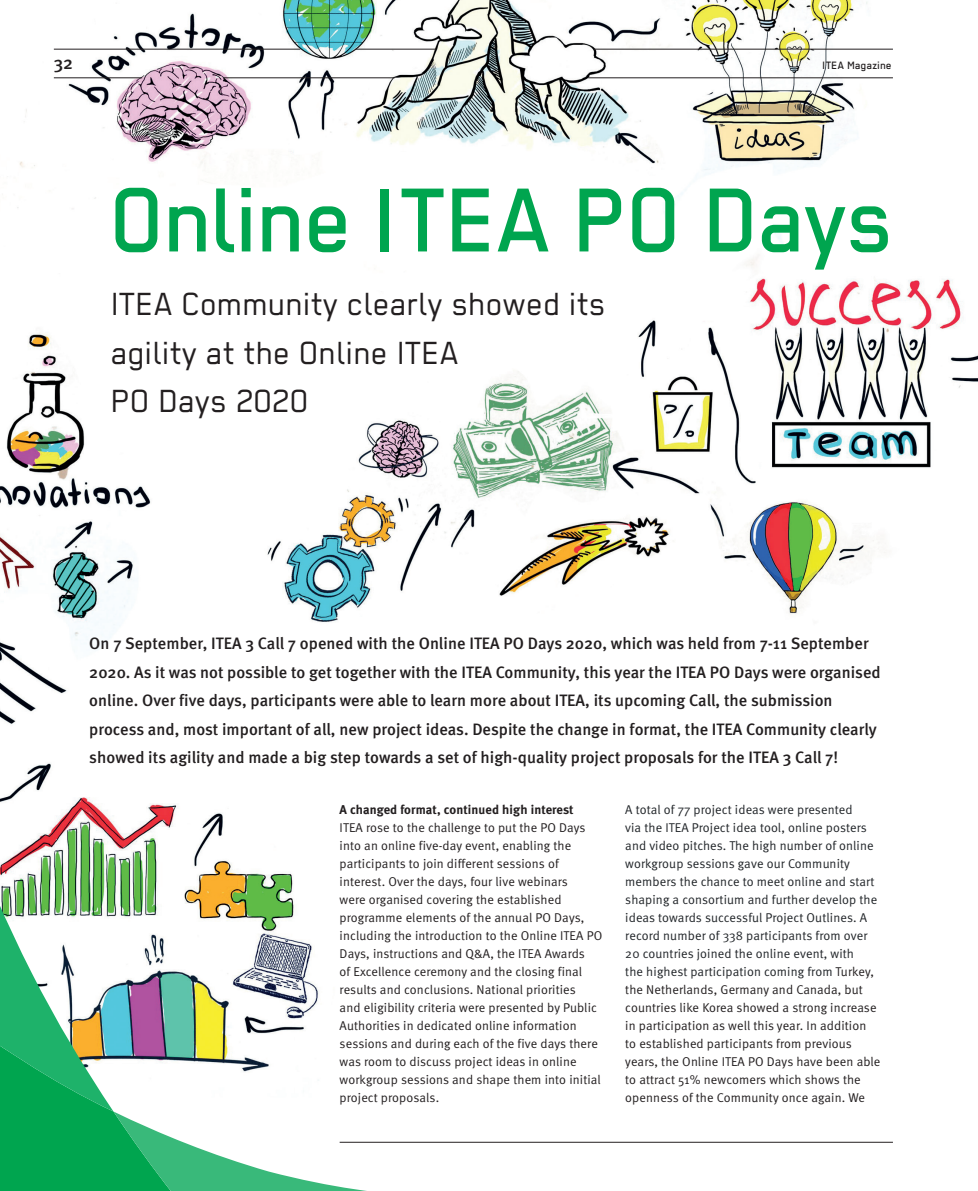
<style>
.page{position:relative;width:978px;height:1191px;background:#fff}
.page>*{position:absolute;margin:0;border:0;box-sizing:border-box;transform-origin:0 0}
.header-2__hoofd{font:500 102px "Regular";letter-spacing:-.01em;color:#00a54f}
.header-2__hoofd-2{font:36px/48.6px "Regular";letter-spacing:.01em;color:#231f20}
.t1{font:500 18px "Meta";color:#231f20}
.leader{font:500 16.5px/28.5px "Meta";letter-spacing:.005em;color:#231f20}
.body{font:12.75px/18px "Meta Normal";letter-spacing:.01em;color:#212529}
.body-2{font:12.75px/18px "Meta Normal";letter-spacing:.01em;color:#231f20}
.header-1{font:700 12.75px "Meta";letter-spacing:.01em;color:#231f20}
.t2{font:500 12px "Regular";letter-spacing:.01em;color:#231f20}
.s1{color:#231f20}
</style>
<div class="page">
<img style="left:0;top:0;width:978px;height:1142px">
<svg style="left:0;top:822px;width:519px;height:369px"></svg>
<hr style="left:340px;top:1142px;width:553px;height:1px;background:#231f20">
<hr style="left:54px;top:78px;width:88px;height:1px;background:#231f20">
<hr style="left:54px;top:49px;width:246px;height:1px;background:#231f20">
<hr style="left:356px;top:49px;width:80px;height:1px;background:#231f20">
<hr style="left:224px;top:78px;width:171px;height:1px;background:#231f20">
<hr style="left:588px;top:78px;width:305px;height:1px;background:#231f20">
<hr style="left:594px;top:49px;width:299px;height:1px;background:#231f20">
<h3 class="t1" style="left:54px;top:52px;width:21px">32</h3>
<p class="t2" style="left:823px;top:58px;width:71px">ITEA Magazine</p>
<p class="header-2__hoofd" style="left:111px;top:164px;width:786px">Online ITEA PO Days</p>
<p class="header-2__hoofd-2" style="left:111px;top:279px;width:496px">ITEA Community clearly showed its agility at the Online ITEA<br>PO Days 2020</p>
<p class="leader" style="left:89px;top:629px;width:793px">On 7 September, ITEA 3 Call 7 opened with the Online ITEA PO Days 2020, which was held from 7-11 September 2020. As it was not possible to get together with the ITEA Community, this year the ITEA PO Days were organised online. Over five days, participants were able to learn more about ITEA, its upcoming Call, the submission process and, most important of all, new project ideas. Despite the change in format, the ITEA Community clearly showed its agility and made a big step towards a set of high-quality project proposals for the ITEA 3 Call 7!</p>
<p class="header-1" style="left:340px;top:802px;width:236px">A changed format, continued high interest</p>
<p class="body-2" style="left:340px;top:818px;width:264px">ITEA rose to the challenge to put the PO Days into an online five-day event, enabling the participants to join different sessions of interest. Over the days, four live webinars<br>were organised covering the established programme elements of the annual PO Days, including the introduction to the Online ITEA PO Days, instructions and Q&amp;A, the ITEA Awards<br>of Excellence ceremony and the closing final results and conclusions. National priorities<br>and eligibility criteria were presented by Public Authorities in dedicated online information sessions and during each of the five days there was room to discuss project ideas in online workgroup sessions and shape them into initial project proposals.</p>
<p class="body" style="left:625px;top:800px;width:257px">A total of 77 project ideas were presented<br>via the ITEA Project idea tool, online posters and video pitches. The high number of online workgroup sessions gave our Community members the chance to meet online and start shaping a consortium and further develop the ideas towards successful Project Outlines. A record number of 338 participants from over 20 countries joined the online event, with<br>the highest participation coming from <span class="s1">Turkey, the Netherlands, Germany and Canada, but countries like Korea showed a strong increase in participation as well this year. In addition<br>to established participants from previous years, the Online ITEA PO Days have been able to attract 51% newcomers which shows the openness of the Community once again. We</span></p>
</div>
